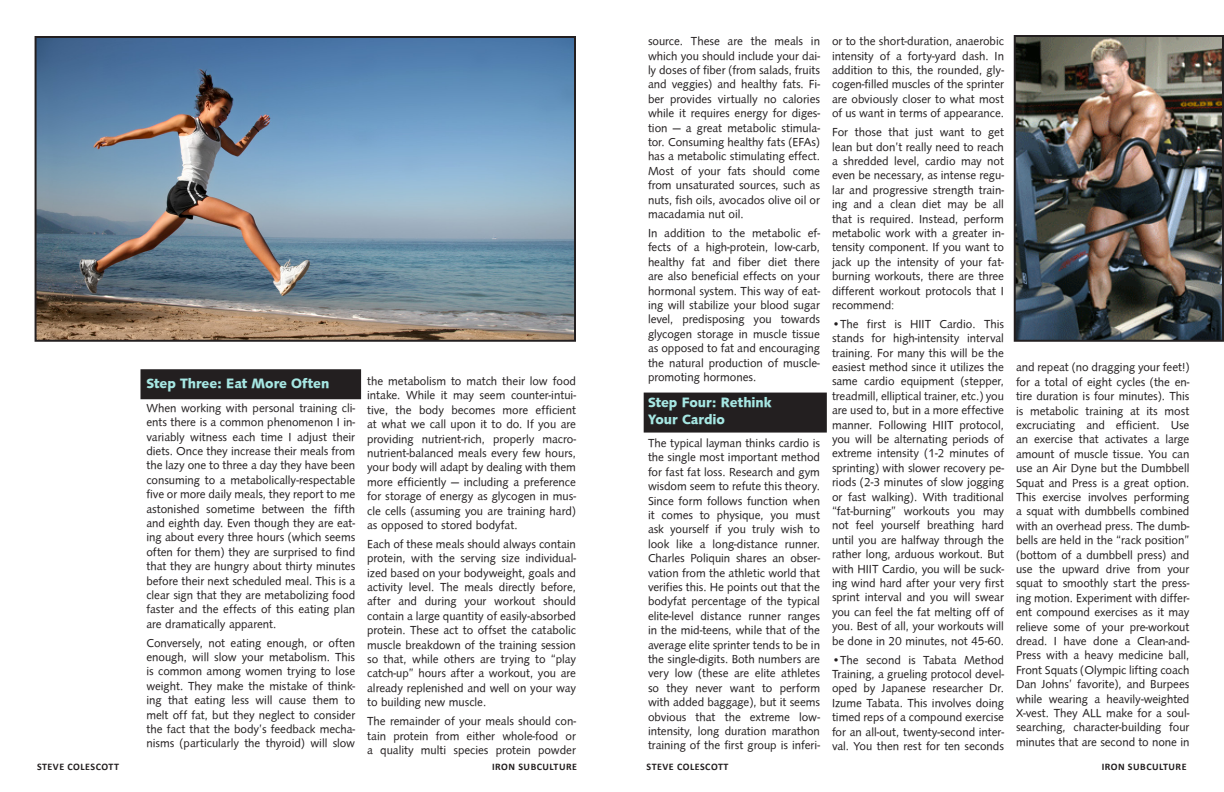
<style>
.page{position:relative;width:1224px;height:792px;background:#fff}
.page>*{position:absolute;margin:0;border:0;box-sizing:border-box;transform-origin:0 0}
.t1{font:14px "Syntax H Heavy";color:#a6e7e3}
.t2{font:12px/14.4px "Syntax";color:#231f20;text-align:justify}
.t3{font:700 10px "Calibri";letter-spacing:.05em;color:#231f20}
</style>
<div class="page">
<div style="left:140px;top:369px;width:221px;height:30px;background:#231f20"></div>
<div style="left:644px;top:393px;width:183px;height:40px;background:#231f20"></div>
<img style="left:38px;top:39px;width:535px;height:300px">
<div style="left:35px;top:36px;width:541px;height:306px;border:2px solid #231f20"></div>
<img style="left:1017px;top:38px;width:204px;height:301px">
<div style="left:1014px;top:35px;width:210px;height:307px;border:2px solid #231f20"></div>
<p class="t1" style="left:146px;top:376px;width:184px">Step Three: Eat More Often</p>
<p class="t2" style="left:146px;top:401px;width:210px">When working with personal training cli&shy;ents there is a common phenomenon I in&shy;variably witness each time I adjust their diets. Once they increase their meals from the lazy one to three a day they have been consuming to a metabolically-respectable five or more daily meals, they report to me astonished sometime between the fifth and eighth day. Even though they are eat&shy;ing about every three hours (which seems often for them) they are surprised to find that they are hungry about thirty minutes before their next scheduled meal. This is a clear sign that they are metabolizing food faster and the effects of this eating plan are dramatically apparent.</p>
<p class="t2" style="left:146px;top:636px;width:210px">Conversely, not eating enough, or often enough, will slow your metabolism. This is common among women trying to lose weight. They make the mistake of think&shy;ing that eating less will cause them to melt off fat, but they neglect to consider the fact that the body’s feedback mecha&shy;nisms (particularly the thyroid) will slow</p>
<p class="t2" style="left:367px;top:374px;width:210px">the metabolism to match their low food intake. While it may seem counter-intui&shy;tive, the body becomes more efficient at what we call upon it to do. If you are providing nutrient-rich, properly macro&shy;nutrient-balanced meals every few hours, your body will adapt by dealing with them more efficiently — including a preference for storage of energy as glycogen in mus&shy;cle cells (assuming you are training hard) as opposed to stored bodyfat.</p>
<p class="t2" style="left:367px;top:537px;width:210px">Each of these meals should always contain protein, with the serving size individual&shy;ized based on your bodyweight, goals and activity level. The meals directly before, after and during your workout should contain a large quantity of easily-absorbed protein. These act to offset the catabolic muscle breakdown of the training session so that, while others are trying to “play catch-up” hours after a workout, you are already replenished and well on your way to building new muscle.</p>
<p class="t2" style="left:367px;top:714px;width:210px">The remainder of your meals should con&shy;tain protein from either whole-food or a quality multi species protein powder</p>
<p class="t2" style="left:648px;top:34px;width:174px">source. These are the meals in which you should include your dai&shy;ly doses of fiber (from salads, fruits and veggies) and healthy fats. Fi&shy;ber provides virtually no calories while it requires energy for diges&shy;tion — a great metabolic stimula&shy;tor. Consuming healthy fats (EFAs) has a metabolic stimulating effect.<br>Most of your fats should come from unsaturated sources, such as nuts, fish oils, avocados olive oil or macadamia nut oil.</p>
<p class="t2" style="left:648px;top:226px;width:174px">In addition to the metabolic ef&shy;fects of a high-protein, low-carb, healthy fat and fiber diet there are also beneficial effects on your hormonal system. This way of eat&shy;ing will stabilize your blood sugar level, predisposing you towards glycogen storage in muscle tissue as opposed to fat and encouraging the natural production of muscle&shy;promoting hormones.</p>
<p class="t1" style="left:648px;top:394px;width:125px">Step Four: Rethink</p>
<p class="t1" style="left:648px;top:411px;width:79px">Your Cardio</p>
<p class="t2" style="left:648px;top:436px;width:174px">The typical layman thinks cardio is the single most important method for fast fat loss. Research and gym wisdom seem to refute this theory.<br>Since form follows function when it comes to physique, you must ask yourself if you truly wish to look like a long-distance runner.<br>Charles Poliquin shares an obser&shy;vation from the athletic world that verifies this. He points out that the bodyfat percentage of the typical elite-level distance runner ranges in the mid-teens, while that of the average elite sprinter tends to be in the single-digits. Both numbers are very low (these are elite athletes so they never want to perform with added baggage), but it seems obvious that the extreme low&shy;intensity, long duration marathon training of the first group is inferi-</p>
<p class="t2" style="left:832px;top:34px;width:174px">or to the short-duration, anaerobic intensity of a forty-yard dash. In addition to this, the rounded, gly&shy;cogen-filled muscles of the sprinter are obviously closer to what most of us want in terms of appearance.</p>
<p class="t2" style="left:832px;top:125px;width:174px">For those that just want to get lean but don’t really need to reach a shredded level, cardio may not even be necessary, as intense regu&shy;lar and progressive strength train&shy;ing and a clean diet may be all that is required. Instead, perform metabolic work with a greater in&shy;tensity component. If you want to jack up the intensity of your fat&shy;burning workouts, there are three different workout protocols that I recommend:</p>
<p class="t2" style="left:832px;top:317px;width:174px">•The first is HIIT Cardio. This stands for high-intensity interval training. For many this will be the easiest method since it utilizes the same cardio equipment (stepper, treadmill, elliptical trainer, etc.) you are used to, but in a more effective manner. Following HIIT protocol, you will be alternating periods of extreme intensity (1-2 minutes of sprinting) with slower recovery pe&shy;riods (2-3 minutes of slow jogging or fast walking). With traditional “fat-burning” workouts you may not feel yourself breathing hard until you are halfway through the rather long, arduous workout. But with HIIT Cardio, you will be suck&shy;ing wind hard after your very first sprint interval and you will swear you can feel the fat melting off of you. Best of all, your workouts will be done in 20 minutes, not 45-60.</p>
<p class="t2" style="left:832px;top:652px;width:174px">•The second is Tabata Method Training, a grueling protocol devel&shy;oped by Japanese researcher Dr.<br>Izume Tabata. This involves doing timed reps of a compound exercise for an all-out, twenty-second inter&shy;val. You then rest for ten seconds</p>
<p class="t2" style="left:1016px;top:360px;width:175px">and repeat (no dragging your feet!) for a total of eight cycles (the en&shy;tire duration is four minutes). This is metabolic training at its most excruciating and efficient. Use an exercise that activates a large amount of muscle tissue. You can use an Air Dyne but the Dumbbell Squat and Press is a great option.<br>This exercise involves performing a squat with dumbbells combined with an overhead press. The dumb&shy;bells are held in the “rack position” (bottom of a dumbbell press) and use the upward drive from your squat to smoothly start the press&shy;ing motion. Experiment with differ&shy;ent compound exercises as it may relieve some of your pre-workout dread. I have done a Clean-and-Press with a heavy medicine ball, Front Squats (Olympic lifting coach Dan Johns’ favorite), and Burpees while wearing a heavily-weighted X-vest. They ALL make for a soul&shy;searching, character-building four minutes that are second to none in</p>
<p class="t3" style="left:37px;top:760px;width:84px">STEVE COLESCOTT</p>
<p class="t3" style="left:492px;top:760px;width:86px">IRON SUBCULTURE</p>
<p class="t3" style="left:647px;top:760px;width:84px">STEVE COLESCOTT</p>
<p class="t3" style="left:1102px;top:760px;width:86px">IRON SUBCULTURE</p>
</div>
